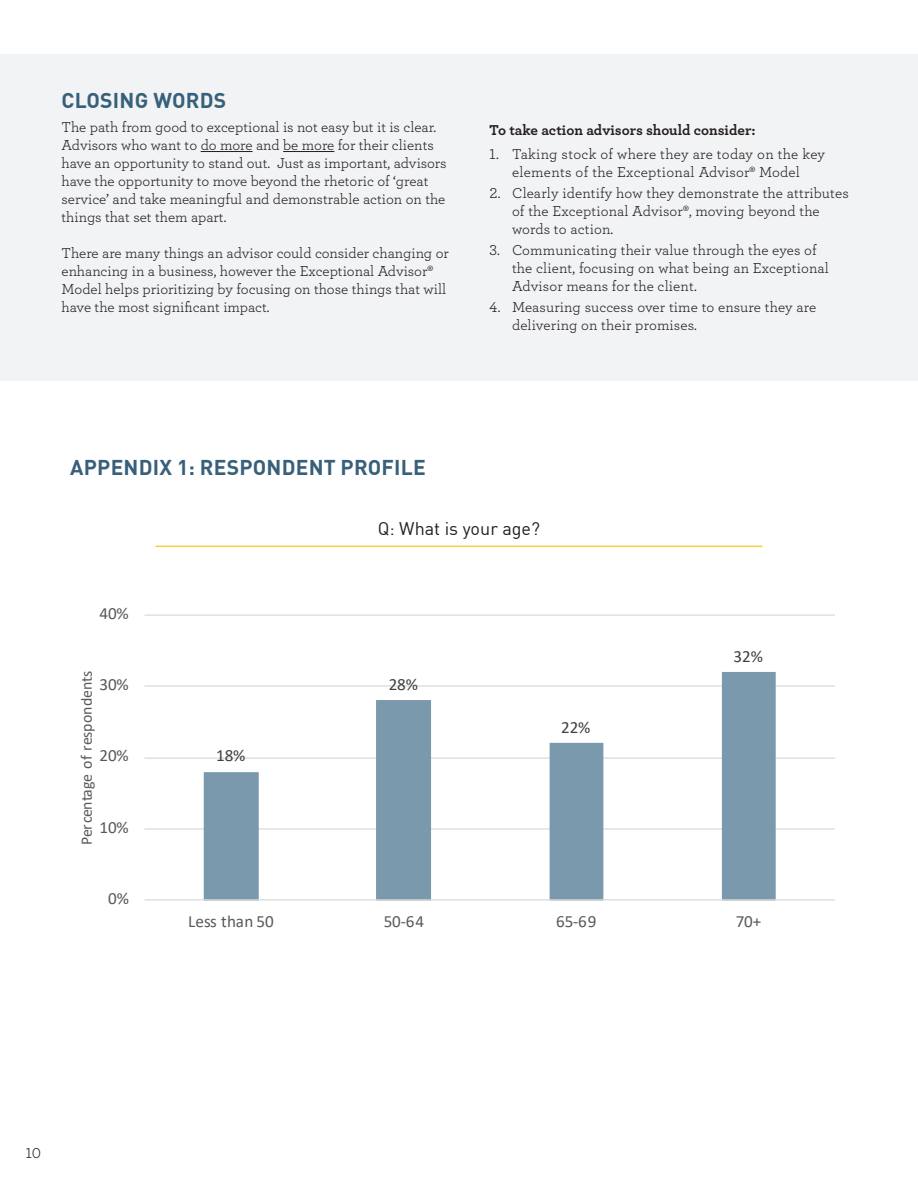
<style>
.page{position:relative;width:918px;height:1188px;background:#fff}
.page>*{position:absolute;margin:0;border:0;box-sizing:border-box;transform-origin:0 0}
.t1{font:700 21px "DINOT";letter-spacing:.01em;color:#38607a}
.t2{font:18px "DINOT";color:#231f20}
.t3{font:17.1px "Calibri";letter-spacing:-.005em;color:#595959}
.t4{font:17.1px "Calibri";letter-spacing:-.005em;color:#404040}
.t5{font:15.9px "Calibri";color:#595959}
.t6{font:15px/18px "Archer";color:#231f20}
.t7{font:700 15px "Archer";color:#231f20}
</style>
<div class="page">
<div style="left:0;top:54px;width:918px;height:326px;background:#f2f3f4"></div>
<hr style="left:201px;top:151px;width:52px;height:1px;background:#231f20">
<hr style="left:283px;top:151px;width:51px;height:1px;background:#231f20">
<hr style="left:144px;top:828px;width:691px;height:2px;background:#d9d9d9">
<hr style="left:144px;top:757px;width:691px;height:2px;background:#d9d9d9">
<hr style="left:144px;top:685px;width:691px;height:2px;background:#d9d9d9">
<hr style="left:144px;top:615px;width:691px;height:1px;background:#d9d9d9">
<svg style="left:204px;top:672px;width:572px;height:227px"></svg>
<hr style="left:144px;top:899px;width:691px;height:1px;background:#d9d9d9">
<hr style="left:156px;top:546px;width:606px;height:1px;background:#f4d03d">
<p class="t1" style="left:62px;top:84px;width:166px">CLOSING WORDS</p>
<p class="t6" style="left:62px;top:117px;width:387px">The path from good to exceptional is not easy but it is clear.<br>Advisors who want to do more and be more for their clients have an opportunity to stand out. Just as important, advisors have the opportunity to move beyond the rhetoric of ‘great service’ and take meaningful and demonstrable action on the things that set them apart.</p>
<p class="t6" style="left:62px;top:243px;width:389px">There are many things an advisor could consider changing or enhancing in a business, however the Exceptional Advisor® Model helps prioritizing by focusing on those things that will have the most significant impact.</p>
<p class="t7" style="left:490px;top:118px;width:268px">To take action advisors should consider:</p>
<p class="t6" style="left:490px;top:144px;width:337px;text-align:center">1. Taking stock of where they are today on the key elements of the Exceptional Advisor® Model</p>
<p class="t6" style="left:512px;top:183px;width:338px;text-indent:-22px">2. Clearly identify how they demonstrate the attributes of the Exceptional Advisor®, moving beyond the words to action.</p>
<p class="t6" style="left:512px;top:240px;width:318px;text-indent:-22px">3. Communicating their value through the eyes of the client, focusing on what being an Exceptional<br>Advisor means for the client.</p>
<p class="t6" style="left:512px;top:297px;width:306px;text-indent:-22px">4. Measuring success over time to ensure they are delivering on their promises.</p>
<p class="t1" style="left:70px;top:451px;width:357px">APPENDIX 1: RESPONDENT PROFILE</p>
<p class="t3" style="left:100px;top:602px;width:31px">40%</p>
<p class="t5" style="left:76px;top:845px;width:176px;rotate:-90deg">Percentage of respondents</p>
<p class="t3" style="left:100px;top:673px;width:31px">30%</p>
<p class="t3" style="left:100px;top:744px;width:31px">20%</p>
<p class="t3" style="left:100px;top:816px;width:31px">10%</p>
<p class="t3" style="left:108px;top:887px;width:22px">0%</p>
<p class="t4" style="left:216px;top:744px;width:31px">18%</p>
<p class="t2" style="left:378px;top:515px;width:164px">Q: What is your age?</p>
<p class="t4" style="left:389px;top:673px;width:31px">28%</p>
<p class="t4" style="left:561px;top:716px;width:31px">22%</p>
<p class="t4" style="left:734px;top:645px;width:31px">32%</p>
<p class="t3" style="left:188px;top:910px;width:87px">Less than 50</p>
<p class="t3" style="left:384px;top:910px;width:42px">50-64</p>
<p class="t3" style="left:556px;top:910px;width:42px">65-69</p>
<p class="t3" style="left:736px;top:910px;width:27px">70+</p>
<p class="t6" style="left:26px;top:1144px;width:17px">10</p>
</div>
